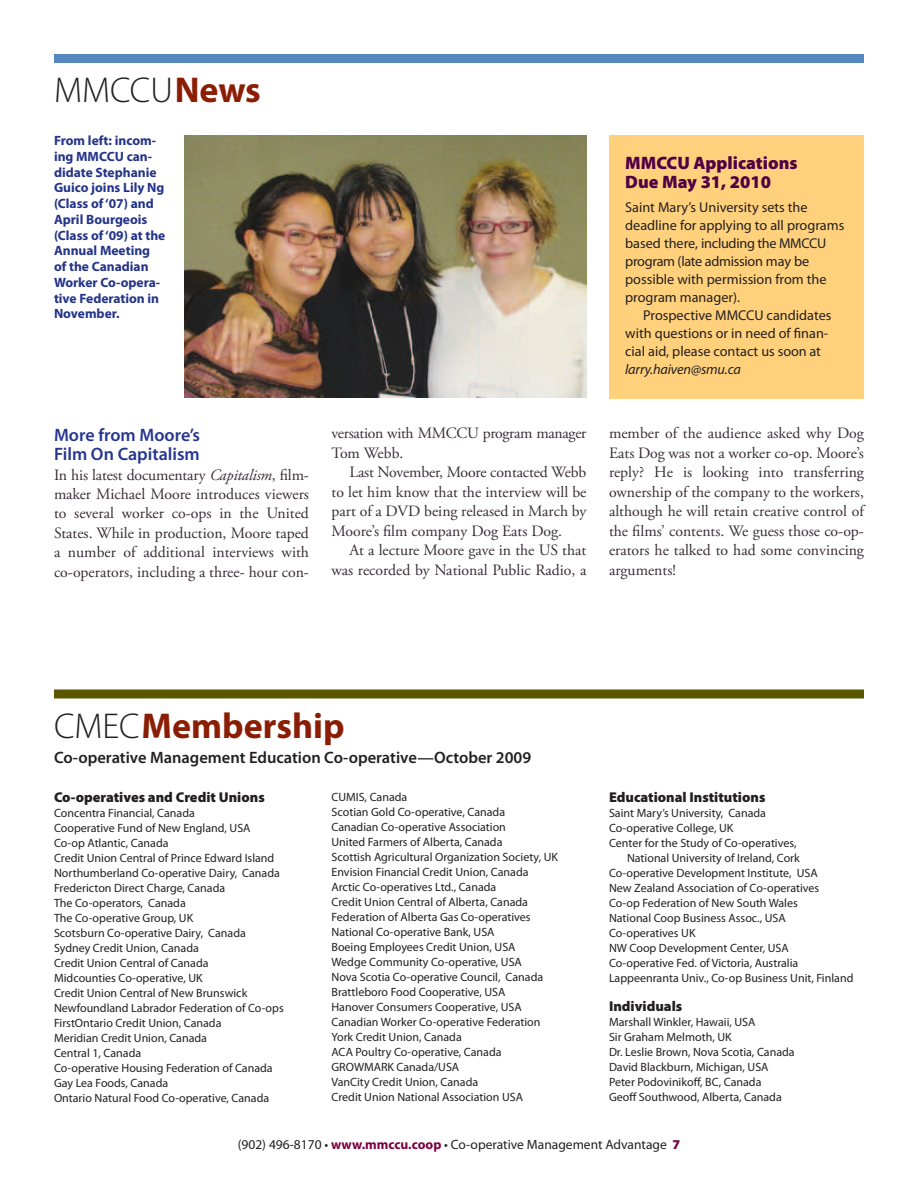
<style>
.page{position:relative;width:918px;height:1188px;background:#fff}
.page>*{position:absolute;margin:0;border:0;box-sizing:border-box;transform-origin:0 0}
.t1{font:700 36px "Myriad Pro";color:#8a1d03}
.t2{font:300 36px "Myriad Pro";color:#231f20}
.t3{font:600 18px/19.5px "Myriad Pro";color:#25368f}
.t4{font:900 18px/19.5px "Myriad Pro";color:#500045}
.t5{font:600 16.5px "Myriad Pro";color:#231f20}
.t6{font:15.75px/19.5px "Adobe Garamond Pro";color:#382d36;text-align:justify}
.t7{font:15.75px/19.5px "Adobe Garamond Pro";letter-spacing:-.02em;color:#382d36}
.t8{font:14.25px/18px "Myriad Pro";color:#231f20}
.t9{font:900 14.25px "Myriad Pro";color:#231f20}
.t10{font:italic 14.25px "Myriad Pro";letter-spacing:-.01em;color:#231f20}
.t11{font:700 13.5px/15.8px "Myriad Pro";color:#233389}
.t12{font:13.5px "Myriad Pro";color:#231f20}
.t13{font:12px/15px "Myriad Pro";color:#231f20}
.s1{font-weight:700;color:#8a1d03}
.s2{font-style:italic}
.s3{font-weight:300;color:#231f20}
.s4{font-weight:700;color:#7a003c}
.s5{font-weight:900;color:#7a003c}
</style>
<div class="page">
<div style="left:54px;top:54px;width:810px;height:9px;background:#5488bf"></div>
<div style="left:609px;top:135px;width:255px;height:263px;background:#ffd17c"></div>
<div style="left:54px;top:690px;width:810px;height:9px;background:#5b5600"></div>
<img style="left:184px;top:135px;width:402px;height:263px">
<h1 class="t2" style="left:54px;top:70px;width:208px">MMCCU<span class="s1">News</span></h1>
<p class="t11" style="left:54px;top:132px;width:113px">From left: incom&shy;ing MMCCU can&shy;didate Stephanie<br>Guico joins Lily Ng (Class of ‘07) and<br>April Bourgeois (Class of ‘09) at the<br>Annual Meeting of the Canadian<br>Worker Co-opera&shy;tive Federation in<br>November.</p>
<h2 class="t3" style="left:54px;top:424px;width:148px">More from Moore’s<br>Film On Capitalism</h2>
<p class="t6" style="left:54px;top:465px;width:257px">In his latest documentary <span class="s2">Capitalism</span>, film&shy;maker Michael Moore introduces viewers to several worker co-ops in the United States. While in production, Moore taped a number of additional interviews with co-operators, including a three- hour con-</p>
<h3 class="t7" style="left:332px;top:424px;width:257px">versation with MMCCU program manager<br>Tom Webb.</h3>
<h3 class="t6" style="left:332px;top:463px;width:257px;text-indent:18px">Last November, Moore contacted Webb to let him know that the interview will be part of a DVD being released in March by Moore’s film company Dog Eats Dog.</h3>
<h3 class="t6" style="left:332px;top:541px;width:257px;text-align:right">At a lecture Moore gave in the US that was recorded by National Public Radio, a</h3>
<h2 class="t4" style="left:625px;top:153px;width:174px">MMCCU Applications<br>Due May 31, 2010</h2>
<p class="t8" style="left:625px;top:198px;width:221px">Saint Mary’s University sets the deadline for applying to all programs based there, including the MMCCU program (late admission may be possible with permission from the program manager).</p>
<p class="t8" style="left:625px;top:306px;width:208px;text-indent:18px">Prospective MMCCU candidates with questions or in need of finan&shy;cial aid, please contact us soon at</p>
<p class="t10" style="left:625px;top:361px;width:117px">larry.haiven@smu.ca</p>
<p class="t6" style="left:609px;top:424px;width:257px">member of the audience asked why Dog Eats Dog was not a worker co-op. Moore’s reply? He is looking into transferring ownership of the company to the workers, although he will retain creative control of the films’ contents. We guess those co-op&shy;erators he talked to had some convincing arguments!</p>
<h1 class="t1" style="left:54px;top:702px;width:292px"><span class="s3">CMEC</span>Membership</h1>
<h3 class="t5" style="left:54px;top:747px;width:479px">Co-operative Management Education Co-operative—October 2009</h3>
<p class="t9" style="left:54px;top:789px;width:212px">Co-operatives and Credit Unions</p>
<p class="t13" style="left:54px;top:805px;width:231px">Concentra Financial, Canada<br>Cooperative Fund of New England, USA Co-op Atlantic, Canada<br>Credit Union Central of Prince Edward Island Northumberland Co-operative Dairy, Canada Fredericton Direct Charge, Canada<br>The Co-operators, Canada<br>The Co-operative Group, UK<br>Scotsburn Co-operative Dairy, Canada Sydney Credit Union, Canada<br>Credit Union Central of Canada<br>Midcounties Co-operative, UK<br>Credit Union Central of New Brunswick Newfoundland Labrador Federation of Co-ops FirstOntario Credit Union, Canada<br>Meridian Credit Union, Canada<br>Central 1, Canada<br>Co-operative Housing Federation of Canada Gay Lea Foods, Canada<br>Ontario Natural Food Co-operative, Canada</p>
<p class="t13" style="left:332px;top:789px;width:228px">CUMIS, Canada<br>Scotian Gold Co-operative, Canada<br>Canadian Co-operative Association<br>United Farmers of Alberta, Canada<br>Scottish Agricultural Organization Society, UK Envision Financial Credit Union, Canada Arctic Co-operatives Ltd., Canada<br>Credit Union Central of Alberta, Canada Federation of Alberta Gas Co-operatives National Co-operative Bank, USA<br>Boeing Employees Credit Union, USA<br>Wedge Community Co-operative, USA<br>Nova Scotia Co-operative Council, Canada Brattleboro Food Cooperative, USA<br>Hanover Consumers Cooperative, USA Canadian Worker Co-operative Federation York Credit Union, Canada<br>ACA Poultry Co-operative, Canada GROWMARK Canada/USA<br>VanCity Credit Union, Canada<br>Credit Union National Association USA</p>
<p class="t9" style="left:609px;top:789px;width:158px">Educational Institutions</p>
<p class="t13" style="left:609px;top:805px;width:159px">Saint Mary’s University, Canada</p>
<p class="t13" style="left:609px;top:820px;width:126px">Co-operative College, UK</p>
<p class="t13" style="left:609px;top:835px;width:189px">Center for the Study of Co-operatives,</p>
<p class="t13" style="left:627px;top:850px;width:174px">National University of Ireland, Cork</p>
<p class="t13" style="left:609px;top:865px;width:210px">Co-operative Development Institute, USA</p>
<p class="t13" style="left:609px;top:880px;width:212px">New Zealand Association of Co-operatives</p>
<p class="t13" style="left:609px;top:895px;width:190px">Co-op Federation of New South Wales</p>
<p class="t13" style="left:609px;top:910px;width:178px">National Coop Business Assoc., USA</p>
<p class="t13" style="left:609px;top:925px;width:88px">Co-operatives UK</p>
<p class="t13" style="left:609px;top:940px;width:181px">NW Coop Development Center, USA</p>
<p class="t13" style="left:609px;top:955px;width:191px">Co-operative Fed. of Victoria, Australia</p>
<p class="t13" style="left:609px;top:970px;width:246px">Lappeenranta Univ., Co-op Business Unit, Finland</p>
<p class="t9" style="left:609px;top:998px;width:75px">Individuals</p>
<p class="t13" style="left:609px;top:1014px;width:187px">Marshall Winkler, Hawaii, USA<br>Sir Graham Melmoth, UK<br>Dr. Leslie Brown, Nova Scotia, Canada<br>David Blackburn, Michigan, USA<br>Peter Podovinikoff, BC, Canada<br>Geoff Southwood, Alberta, Canada</p>
<p class="t12" style="left:238px;top:1136px;width:444px">(902) 496-8170 • <span class="s4">www.mmccu.coop</span> • Co-operative Management Advantage <span class="s5">7</span></p>
</div>
